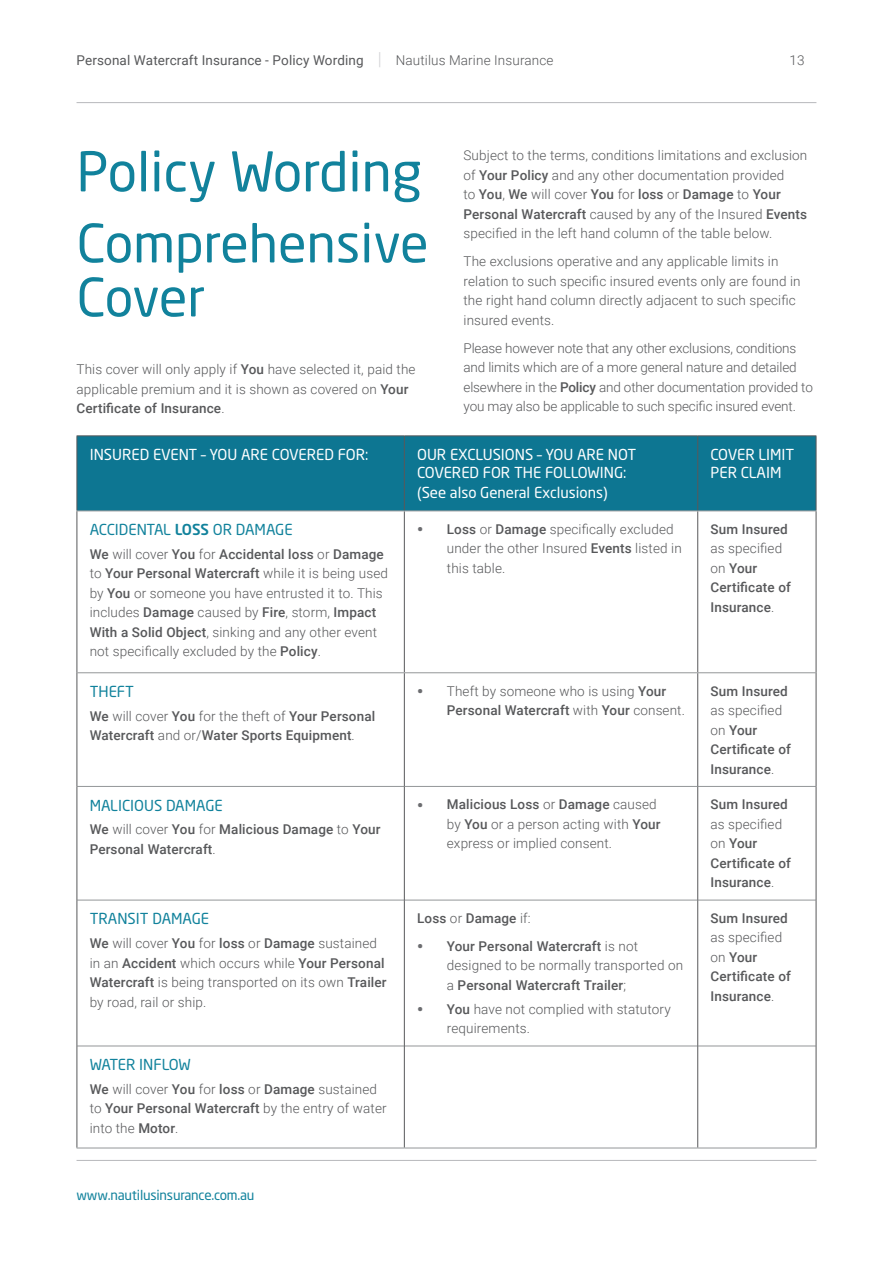
<style>
.page{position:relative;width:893px;height:1263px;background:#fff}
.page>*{position:absolute;margin:0;border:0;box-sizing:border-box;transform-origin:0 0}
.t1{font:54px "Neo Sans Pro";color:#11829c}
.t2{font:52.5px/54px "Neo Sans Pro";color:#11829c}
.t3{font:15px/18px "Neo Sans Pro";color:#fff}
.t4{font:15px "Neo Sans Pro";color:#11829c}
.t5{font:300 13.5px/19.5px "Roboto";letter-spacing:.01em;color:#57585a}
.t6{font:500 13.5px/19.5px "Roboto";letter-spacing:.01em;color:#57585a}
.t7{font:300 13.5px/19.5px "Roboto";letter-spacing:-.01em;color:#57585a}
.t8{font:13.5px "Roboto";letter-spacing:.01em;color:#57585a}
.t9{font:13.5px "Neo Sans Pro";letter-spacing:-.015em;color:#11829c}
.s1{font-weight:300;font-size:18px;color:#d1d2d4}
.s2{font-weight:300}
.s3{font-weight:500}
.s4{font-weight:900;font-size:16.5px;color:#6c6d70}
</style>
<div class="page">
<hr style="left:77px;top:102px;width:739px;height:1px;background:#bcbdc0">
<hr style="left:77px;top:1160px;width:739px;height:1px;background:#bcbdc0">
<div style="left:78px;top:436px;width:738px;height:74px;background:#0d7692"></div>
<hr style="left:77px;top:786px;width:327px;height:1px;background:#939698">
<hr style="left:405px;top:786px;width:292px;height:1px;background:#939698">
<hr style="left:698px;top:786px;width:118px;height:1px;background:#939698">
<hr style="left:77px;top:900px;width:327px;height:1px;background:#939698">
<hr style="left:405px;top:900px;width:292px;height:1px;background:#939698">
<hr style="left:698px;top:900px;width:118px;height:1px;background:#939698">
<hr style="left:77px;top:1045px;width:327px;height:1px;background:#939698">
<hr style="left:405px;top:1045px;width:292px;height:1px;background:#939698">
<hr style="left:698px;top:1045px;width:118px;height:1px;background:#939698">
<hr style="left:404px;top:436px;width:1px;height:74px;background:#58595b">
<hr style="left:404px;top:511px;width:1px;height:161px;background:#58595b">
<hr style="left:697px;top:511px;width:1px;height:161px;background:#58595b">
<hr style="left:404px;top:673px;width:1px;height:113px;background:#58595b">
<hr style="left:697px;top:673px;width:1px;height:113px;background:#58595b">
<hr style="left:404px;top:786px;width:1px;height:114px;background:#58595b">
<hr style="left:697px;top:786px;width:1px;height:114px;background:#58595b">
<hr style="left:404px;top:900px;width:1px;height:146px;background:#58595b">
<hr style="left:697px;top:900px;width:1px;height:146px;background:#58595b">
<hr style="left:697px;top:436px;width:1px;height:74px;background:#58595b">
<hr style="left:404px;top:1046px;width:1px;height:101px;background:#58595b">
<hr style="left:697px;top:1046px;width:1px;height:101px;background:#58595b">
<hr style="left:77px;top:435px;width:327px;height:1px;background:#58595b">
<hr style="left:77px;top:436px;width:1px;height:74px;background:#58595b">
<hr style="left:404px;top:435px;width:294px;height:1px;background:#58595b">
<hr style="left:698px;top:435px;width:118px;height:1px;background:#58595b">
<hr style="left:816px;top:436px;width:1px;height:74px;background:#58595b">
<hr style="left:77px;top:510px;width:327px;height:1px;background:#939698">
<hr style="left:404px;top:510px;width:294px;height:1px;background:#939698">
<hr style="left:698px;top:510px;width:118px;height:1px;background:#939698">
<hr style="left:77px;top:511px;width:1px;height:162px;background:#58595b">
<hr style="left:816px;top:511px;width:1px;height:162px;background:#58595b">
<hr style="left:77px;top:673px;width:1px;height:113px;background:#58595b">
<hr style="left:816px;top:673px;width:1px;height:113px;background:#58595b">
<hr style="left:77px;top:786px;width:1px;height:114px;background:#58595b">
<hr style="left:816px;top:786px;width:1px;height:114px;background:#58595b">
<hr style="left:77px;top:900px;width:1px;height:146px;background:#58595b">
<hr style="left:816px;top:900px;width:1px;height:146px;background:#58595b">
<hr style="left:77px;top:1046px;width:1px;height:101px;background:#58595b">
<hr style="left:816px;top:1046px;width:1px;height:101px;background:#58595b">
<hr style="left:77px;top:672px;width:327px;height:1px;background:#939698">
<hr style="left:404px;top:672px;width:294px;height:1px;background:#939698">
<hr style="left:698px;top:672px;width:118px;height:1px;background:#939698">
<hr style="left:77px;top:1147px;width:327px;height:1px;background:#939698">
<hr style="left:404px;top:1147px;width:294px;height:1px;background:#939698">
<hr style="left:698px;top:1147px;width:118px;height:1px;background:#939698">
<p class="t8" style="left:77px;top:50px;width:478px">Personal Watercraft Insurance - Policy Wording <span class="s1">|</span> <span class="s2">Nautilus Marine Insurance</span></p>
<p class="t5" style="left:790px;top:50px;width:17px">13</p>
<h1 class="t1" style="left:77px;top:138px;width:347px">Policy Wording</h1>
<h2 class="t2" style="left:77px;top:215px;width:354px">Comprehensive<br>Cover</h2>
<p class="t5" style="left:77px;top:359px;width:341px">This cover will only apply if <span class="s3">You</span> have selected it, paid the applicable premium and it is shown as covered on <span class="s3">Your<br>Certificate of Insurance</span>.</p>
<p class="t5" style="left:463px;top:145px;width:345px">Subject to the terms, conditions limitations and exclusion of <span class="s3">Your Policy</span> and any other documentation provided<br>to <span class="s3">You</span>, <span class="s3">We</span> will cover <span class="s3">You</span> for <span class="s3">loss</span> or <span class="s3">Damage</span> to <span class="s3">Your Personal Watercraft</span> caused by any of the Insured <span class="s3">Events </span>specified in the left hand column of the table below.</p>
<p class="t5" style="left:463px;top:251px;width:339px">The exclusions operative and any applicable limits in relation to such specific insured events only are found in the right hand column directly adjacent to such specific insured events.</p>
<p class="t7" style="left:463px;top:338px;width:351px">Please however note that any other exclusions, conditions and limits which are of a more general nature and detailed elsewhere in the <span class="s3">Policy</span> and other documentation provided to you may also be applicable to such specific insured event.</p>
<p class="t3" style="left:90px;top:445px;width:280px">INSURED EVENT – YOU ARE COVERED FOR:</p>
<p class="t3" style="left:417px;top:445px;width:221px">OUR EXCLUSIONS – YOU ARE NOT<br>COVERED FOR THE FOLLOWING:</p>
<p class="t3" style="left:417px;top:483px;width:192px">(See also General Exclusions)</p>
<p class="t3" style="left:710px;top:445px;width:85px">COVER LIMIT<br>PER CLAIM</p>
<p class="t4" style="left:90px;top:520px;width:204px">ACCIDENTAL <span class="s3">LOSS</span> OR DAMAGE</p>
<p class="t5" style="left:90px;top:544px;width:300px"><span class="s3">We</span> will cover <span class="s3">You</span> for <span class="s3">Accidental loss</span> or <span class="s3">Damage </span>to <span class="s3">Your Personal Watercraft</span> while it is being used by <span class="s3">You</span> or someone you have entrusted it to. This includes <span class="s3">Damage</span> caused by <span class="s3">Fire</span>, storm, <span class="s3">Impact With a Solid Object</span>, sinking and any other event not specifically excluded by the <span class="s3">Policy</span>.</p>
<p class="t4" style="left:90px;top:682px;width:46px">THEFT</p>
<p class="t6" style="left:90px;top:706px;width:287px">We <span class="s2">will cover</span> You <span class="s2">for the theft of</span> Your Personal<br>Watercraft <span class="s2">and or/</span>Water Sports Equipment<span class="s2">.</span></p>
<p class="t4" style="left:90px;top:796px;width:135px">MALICIOUS DAMAGE</p>
<p class="t6" style="left:90px;top:819px;width:292px">We <span class="s2">will cover</span> You <span class="s2">for</span> Malicious Damage <span class="s2">to</span> Your<br>Personal Watercraft<span class="s2">.</span></p>
<p class="t4" style="left:90px;top:910px;width:121px">TRANSIT DAMAGE</p>
<p class="t5" style="left:90px;top:933px;width:298px"><span class="s3">We</span> will cover <span class="s3">You</span> for <span class="s3">loss</span> or <span class="s3">Damage</span> sustained in an <span class="s3">Accident</span> which occurs while <span class="s3">Your Personal Watercraft</span> is being transported on its own <span class="s3">Trailer </span>by road, rail or ship.</p>
<p class="t4" style="left:90px;top:1055px;width:103px">WATER INFLOW</p>
<p class="t5" style="left:90px;top:1079px;width:298px"><span class="s3">We</span> will cover <span class="s3">You</span> for <span class="s3">loss</span> or <span class="s3">Damage</span> sustained to <span class="s3">Your Personal Watercraft</span> by the entry of water into the <span class="s3">Motor</span>.</p>
<p class="t9" style="left:77px;top:1186px;width:179px">www.nautilusinsurance.com.au</p>
<p class="t5" style="left:447px;top:519px;width:236px;text-indent:-30px"><span class="s4">•</span> <span class="s3">Loss</span> or <span class="s3">Damage</span> specifically excluded under the other Insured <span class="s3">Events</span> listed in this table.</p>
<p class="t6" style="left:710px;top:519px;width:79px">Sum Insured</p>
<p class="t6" style="left:710px;top:538px;width:82px"><span class="s2">as specified on</span> Your<br>Certificate of<br>Insurance<span class="s2">.</span></p>
<p class="t5" style="left:447px;top:681px;width:240px;text-indent:-30px"><span class="s4">•</span> Theft by someone who is using <span class="s3">Your<br>Personal Watercraft</span> with <span class="s3">Your</span> consent.</p>
<p class="t6" style="left:710px;top:681px;width:79px">Sum Insured</p>
<p class="t6" style="left:710px;top:700px;width:82px"><span class="s2">as specified on</span> Your<br>Certificate of<br>Insurance<span class="s2">.</span></p>
<p class="t5" style="left:447px;top:794px;width:215px;text-indent:-30px"><span class="s4">•</span> <span class="s3">Malicious Loss</span> or <span class="s3">Damage</span> caused by <span class="s3">You</span> or a person acting with <span class="s3">Your </span>express or implied consent.</p>
<p class="t6" style="left:710px;top:794px;width:79px">Sum Insured</p>
<p class="t6" style="left:710px;top:814px;width:82px"><span class="s2">as specified on</span> Your<br>Certificate of<br>Insurance<span class="s2">.</span></p>
<p class="t6" style="left:417px;top:908px;width:115px">Loss <span class="s2">or</span> Damage <span class="s2">if:</span></p>
<p class="t6" style="left:447px;top:936px;width:238px;text-indent:-30px"><span class="s4">•</span> Your Personal Watercraft <span class="s2">is not designed to be normally transported on a</span> Personal Watercraft Trailer<span class="s2">;</span></p>
<p class="t5" style="left:447px;top:999px;width:225px;text-indent:-30px"><span class="s4">•</span> <span class="s3">You</span> have not complied with statutory requirements.</p>
<p class="t6" style="left:710px;top:908px;width:79px">Sum Insured</p>
<p class="t6" style="left:710px;top:927px;width:82px"><span class="s2">as specified on</span> Your<br>Certificate of<br>Insurance<span class="s2">.</span></p>
</div>
